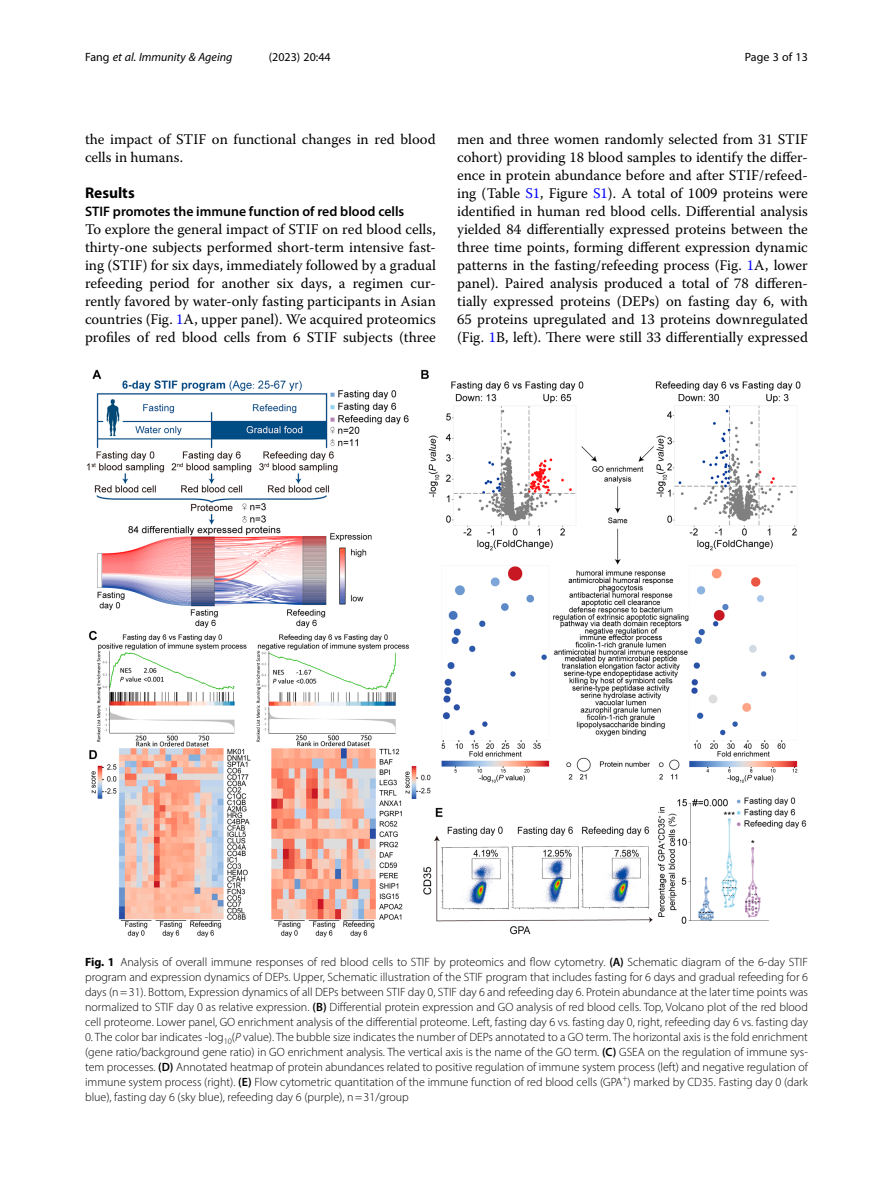
<style>
.page{position:relative;width:893px;height:1191px;background:#fff}
.page>*{position:absolute;margin:0;border:0;box-sizing:border-box;transform-origin:0 0}
.Head_1{font:700 15.45px "Myriad Pro";color:#000}
.Body_Text{font:14.7px/18px "Warnock Pro";color:#000;text-align:justify}
.Body_Text_Indent{font:14.7px/18px "Warnock Pro";color:#000}
.Head_2_After_1{font:600 13.8px "Myriad Pro";color:#000}
.Figure_Caption{font:300 12px/15px "Myriad Pro";color:#000;text-align:justify}
.t1{font:italic 12px "Myriad Pro";color:#000}
.t2{font:12px "Myriad Pro";color:#000}
.s1{font-style:normal}
.s2{color:#00f}
.s3{font-weight:700}
.s4{font-weight:600}
.s5{font-style:italic}
</style>
<div class="page">
<img style="left:86px;top:369px;width:721px;height:569px">
<p class="t1" style="left:85px;top:50px;width:149px"><span class="s1">Fang</span> et al. Immunity &amp; Ageing</p>
<p class="t2" style="left:269px;top:50px;width:63px">(2023) 20:44</p>
<p class="t2" style="left:745px;top:50px;width:65px">Page 3 of 13</p>
<p class="Body_Text_Indent" style="left:85px;top:130px;width:352px">the impact of STIF on functional changes in red blood cells in humans.</p>
<p class="Head_1" style="left:85px;top:183px;width:51px">Results</p>
<p class="Head_2_After_1" style="left:85px;top:203px;width:321px">STIF promotes the immune function of red blood cells</p>
<p class="Body_Text" style="left:85px;top:220px;width:352px">To explore the general impact of STIF on red blood cells, thirty-one subjects performed short-term intensive fast&shy;ing (STIF) for six days, immediately followed by a gradual refeeding period for another six days, a regimen cur&shy;rently favored by water-only fasting participants in Asian countries (Fig. <span class="s2">1</span>A, upper panel). We acquired proteomics profiles of red blood cells from 6 STIF subjects (three</p>
<p class="Body_Text" style="left:457px;top:130px;width:352px">men and three women randomly selected from 31 STIF cohort) providing 18 blood samples to identify the differ&shy;ence in protein abundance before and after STIF/refeed&shy;ing (Table <span class="s2">S1</span>, Figure <span class="s2">S1</span>). A total of 1009 proteins were identified in human red blood cells. Differential analysis yielded 84 differentially expressed proteins between the three time points, forming different expression dynamic patterns in the fasting/refeeding process (Fig. <span class="s2">1</span>A, lower panel). Paired analysis produced a total of 78 differen&shy;tially expressed proteins (DEPs) on fasting day 6, with 65 proteins upregulated and 13 proteins downregulated (Fig. <span class="s2">1</span>B, left). There were still 33 differentially expressed</p>
<p class="Figure_Caption" style="left:85px;top:954px;width:724px"><span class="s3">Fig. 1</span> Analysis of overall immune responses of red blood cells to STIF by proteomics and flow cytometry. <span class="s4">(A)</span> Schematic diagram of the 6-day STIF program and expression dynamics of DEPs. Upper, Schematic illustration of the STIF program that includes fasting for 6 days and gradual refeeding for 6 days (n=31). Bottom, Expression dynamics of all DEPs between STIF day 0, STIF day 6 and refeeding day 6. Protein abundance at the later time points was normalized to STIF day 0 as relative expression. <span class="s4">(B)</span> Differential protein expression and GO analysis of red blood cells. Top, Volcano plot of the red blood cell proteome. Lower panel, GO enrichment analysis of the differential proteome. Left, fasting day 6 vs. fasting day 0, right, refeeding day 6 vs. fasting day</p>
<p class="Figure_Caption" style="left:85px;top:1029px;width:724px">0. The color bar indicates -log<sub>10</sub>(<span class="s5">P</span> value). The bubble size indicates the number of DEPs annotated to a GO term. The horizontal axis is the fold enrichment (gene ratio/background gene ratio) in GO enrichment analysis. The vertical axis is the name of the GO term. <span class="s4">(C)</span> GSEA on the regulation of immune sys&shy;tem processes. <span class="s4">(D)</span> Annotated heatmap of protein abundances related to positive regulation of immune system process (left) and negative regulation of immune system process (right). <span class="s4">(E)</span> Flow cytometric quantitation of the immune function of red blood cells (GPA<sup>+</sup>) marked by CD35. Fasting day 0 (dark blue), fasting day 6 (sky blue), refeeding day 6 (purple), n=31/group</p>
</div>
